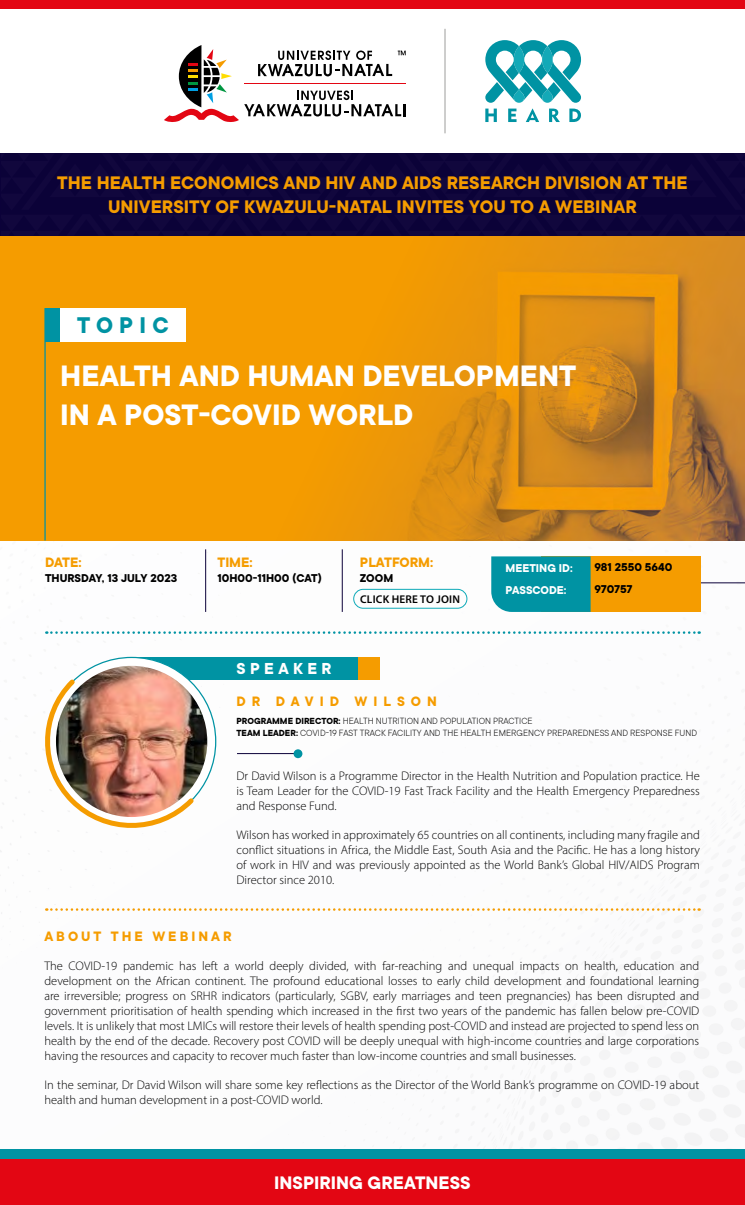
<style>
.page{position:relative;width:745px;height:1205px;background:#fff}
.page>*{position:absolute;margin:0;border:0;box-sizing:border-box;transform-origin:0 0}
.t1{font:700 32.5px/39px "TT Commons";color:#fff}
.t2{font:700 25px "TT Commons";letter-spacing:.25em;color:#0093a3}
.t3{font:700 20px/24px "TT Commons";color:#f59c00;text-align:center}
.t4{font:700 20px "TT Commons";color:#fff}
.t5{font:700 17.5px "TT Commons";letter-spacing:.25em;color:#fff}
.t6{font:700 15px "TT Commons";letter-spacing:.2em;color:#f59c00}
.t7{font:700 15px "TT Commons";letter-spacing:.4em;color:#f59c00}
.t8{font:700 15px "TT Commons";color:#f59c00}
.t9{font:300 12.5px/15px "Myriad Pro";color:#000;text-align:justify}
.t10{font:700 12.5px/22.1px "TT Commons";color:#000}
.t11{font:700 12.5px/22.1px "TT Commons";color:#fff}
.t12{font:600 11.25px "Myriad Pro";letter-spacing:.02em;color:#000}
.t13{font:300 9.75px/12px "TT Commons";color:#000}
.s1{font-weight:700}
</style>
<div class="page">
<img style="left:0;top:540px;width:744px;height:609px">
<hr style="left:661px;top:582px;width:83px;height:1px;background:#0b0139">
<svg style="left:46px;top:631px;width:653px;height:3px"></svg>
<svg style="left:46px;top:908px;width:653px;height:3px"></svg>
<svg style="left:0;top:236px;width:744px;height:304px;background:#e5930c"></svg>
<div style="left:0;top:0;width:744px;height:9px;background:#e30613"></div>
<div style="left:45px;top:308px;width:125px;height:33px;background:#0093a3"></div>
<div style="left:60px;top:308px;width:125px;height:33px;background:#fff"></div>
<hr style="left:44px;top:308px;width:2px;height:232px;background:#0093a3">
<div style="left:353px;top:589px;width:114px;height:19px;border:1px solid #0eaab8;border-radius:9px"></div>
<div style="left:540px;top:556px;width:159px;height:56px;background:#f59c00"></div>
<div style="left:491px;top:556px;width:99px;height:56px;background:#0093a3"></div>
<svg style="left:164px;top:45px;width:241px;height:77px"></svg>
<hr style="left:244px;top:83px;width:161px;height:1px;background:#e30613">
<svg style="left:485px;top:40px;width:95px;height:63px"></svg>
<svg style="left:569px;top:109px;width:11px;height:13px"></svg>
<svg style="left:549px;top:109px;width:10px;height:13px"></svg>
<svg style="left:526px;top:109px;width:13px;height:13px"></svg>
<svg style="left:508px;top:109px;width:8px;height:13px"></svg>
<svg style="left:485px;top:109px;width:11px;height:13px"></svg>
<hr style="left:444px;top:29px;width:1px;height:104px;background:#9d9d9c">
<div style="left:0;top:1149px;width:744px;height:56px;background:#0093a3"></div>
<div style="left:1px;top:153px;width:743px;height:83px;background:#0c0238"></div>
<div style="left:0;top:1160px;width:744px;height:45px;background:#e30613"></div>
<div style="left:133px;top:657px;width:246px;height:22px;background:#f59c00"></div>
<div style="left:127px;top:657px;width:230px;height:22px;background:#0093a3"></div>
<hr style="left:237px;top:753px;width:61px;height:1px;background:#0b0139">
<svg style="left:48px;top:657px;width:167px;height:168px"></svg>
<img style="left:56px;top:666px;width:151px;height:151px;border-radius:76px">
<img style="left:39px;top:675px;width:159px;height:166px">
<hr style="left:342px;top:549px;width:1px;height:63px;background:#0b0139">
<hr style="left:205px;top:549px;width:1px;height:63px;background:#0b0139">
<div style="left:293px;top:749px;width:9px;height:9px;background:#0093a3;border-radius:50%"></div>
<h3 class="t3" style="left:57px;top:172px;width:631px">THE HEALTH ECONOMICS AND HIV AND AIDS RESEARCH DIVISION AT THE<br>UNIVERSITY OF KWAZULU-NATAL INVITES YOU TO A WEBINAR</h3>
<h2 class="t2" style="left:77px;top:312px;width:93px">TOPIC</h2>
<h1 class="t1" style="left:60px;top:357px;width:517px">HEALTH AND HUMAN DEVELOPMENT<br>IN A POST-COVID WORLD</h1>
<p class="t6" style="left:45px;top:554px;width:38px">DATE:</p>
<p class="t10" style="left:45px;top:567px;width:133px">THURSDAY, 13 JULY 2023</p>
<p class="t6" style="left:217px;top:554px;width:37px">TIME:</p>
<p class="t10" style="left:217px;top:567px;width:106px">10H00-11H00 (CAT)</p>
<p class="t8" style="left:360px;top:554px;width:75px">PLATFORM:</p>
<p class="t10" style="left:360px;top:567px;width:35px">ZOOM</p>
<p class="t12" style="left:360px;top:591px;width:101px">CLICK HERE TO JOIN</p>
<p class="t11" style="left:505px;top:557px;width:69px">MEETING ID:<br>PASSCODE:</p>
<p class="t10" style="left:594px;top:556px;width:79px">981 2550 5640<br>970757</p>
<h3 class="t5" style="left:236px;top:658px;width:97px">SPEAKER</h3>
<p class="t7" style="left:236px;top:693px;width:202px">DR DAVID WILSON</p>
<p class="t13" style="left:236px;top:715px;width:462px"><span class="s1">PROGRAMME DIRECTOR:</span> HEALTH NUTRITION AND POPULATION PRACTICE<br><span class="s1">TEAM LEADER:</span> COVID-19 FAST TRACK FACILITY AND THE HEALTH EMERGENCY PREPAREDNESS AND RESPONSE FUND</p>
<p class="t9" style="left:236px;top:768px;width:464px">Dr David Wilson is a Programme Director in the Health Nutrition and Population practice. He is Team Leader for the COVID-19 Fast Track Facility and the Health Emergency Preparedness and Response Fund.</p>
<p class="t9" style="left:236px;top:827px;width:464px">Wilson has worked in approximately 65 countries on all continents, including many fragile and conflict situations in Africa, the Middle East, South Asia and the Pacific. He has a long history of work in HIV and was previously appointed as the World Bank’s Global HIV/AIDS Program Director since 2010.</p>
<p class="t6" style="left:44px;top:928px;width:188px">ABOUT THE WEBINAR</p>
<p class="t9" style="left:44px;top:958px;width:656px">The COVID-19 pandemic has left a world deeply divided, with far-reaching and unequal impacts on health, education and development on the African continent. The profound educational losses to early child development and foundational learning are irreversible; progress on SRHR indicators (particularly, SGBV, early marriages and teen pregnancies) has been disrupted and government prioritisation of health spending which increased in the first two years of the pandemic has fallen below pre-COVID levels. It is unlikely that most LMICs will restore their levels of health spending post-COVID and instead are projected to spend less on health by the end of the decade. Recovery post COVID will be deeply unequal with high-income countries and large corporations having the resources and capacity to recover much faster than low-income countries and small businesses.</p>
<p class="t9" style="left:44px;top:1077px;width:656px">In the seminar, Dr David Wilson will share some key reflections as the Director of the World Bank’s programme on COVID-19 about health and human development in a post-COVID world.</p>
<h3 class="t4" style="left:274px;top:1171px;width:198px">INSPIRING GREATNESS</h3>
</div>
